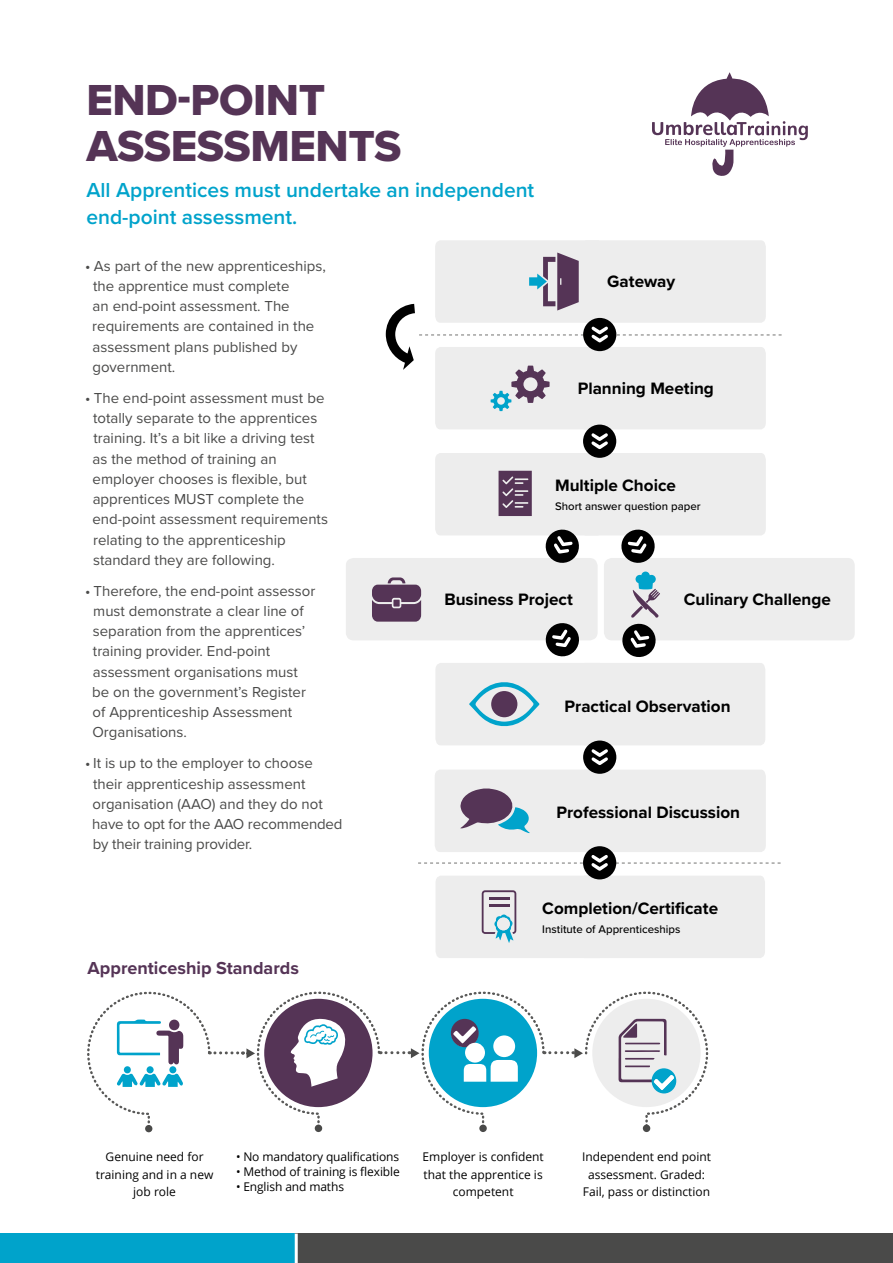
<style>
.page{position:relative;width:893px;height:1263px;background:#fff}
.page>*{position:absolute;margin:0;border:0;box-sizing:border-box;transform-origin:0 0}
.t1{font:45px/46.5px "Proxima Nova Extrabld";letter-spacing:-.01em;color:#553456}
.t2{font:600 21px/27px "Proxima Nova";color:#00a3cb}
.t3{font:700 18px "Proxima Nova";color:#553456}
.t4{font:700 17.1px "Proxima Nova";color:#000}
.t5{font:15px/20.2px "Proxima Nova";color:#4a4a49}
.t6{font:12px/17.2px "Open Sans";color:#000;text-align:center}
.t7{font:500 11.4px "Proxima Nova";color:#000}
</style>
<div class="page">
<div style="left:315px;top:1124px;width:7px;height:8px;background:#4a4a49;border-radius:50%"></div>
<div style="left:479px;top:1124px;width:8px;height:8px;background:#4a4a49;border-radius:50%"></div>
<div style="left:643px;top:1124px;width:7px;height:8px;background:#4a4a49;border-radius:50%"></div>
<div style="left:145px;top:1125px;width:7px;height:7px;background:#4a4a49;border-radius:50%"></div>
<svg style="left:87px;top:991px;width:622px;height:137px"></svg>
<div style="left:295px;top:1233px;width:598px;height:30px;background:#4a4a49"></div>
<div style="left:0;top:1233px;width:295px;height:30px;background:#00a3cb"></div>
<hr style="left:295px;top:1233px;width:3px;height:30px;background:#fff">
<svg style="left:652px;top:72px;width:156px;height:104px"></svg>
<div style="left:346px;top:558px;width:252px;height:82px;background:#ededed;border-radius:8px"></div>
<svg style="left:372px;top:240px;width:483px;height:718px"></svg>
<h1 class="t1" style="left:86px;top:76px;width:316px">END-POINT<br>ASSESSMENTS</h1>
<h2 class="t2" style="left:86px;top:176px;width:449px">All Apprentices must undertake an independent end-point assessment.</h2>
<p class="t5" style="left:92px;top:255px;width:235px;text-indent:-7px">• As part of the new apprenticeships, the apprentice must complete<br>an end-point assessment. The requirements are contained in the assessment plans published by government.</p>
<p class="t5" style="left:92px;top:387px;width:237px;text-indent:-7px">• The end-point assessment must be totally separate to the apprentices training. It’s a bit like a driving test as the method of training an employer chooses is flexible, but apprentices MUST complete the end-point assessment requirements relating to the apprenticeship standard they are following.</p>
<p class="t5" style="left:92px;top:580px;width:225px;text-indent:-7px">• Therefore, the end-point assessor must demonstrate a clear line of separation from the apprentices’ training provider. End-point assessment organisations must be on the government’s Register of Apprenticeship Assessment<br>Organisations.</p>
<p class="t5" style="left:92px;top:752px;width:252px;text-indent:-7px">• It is up to the employer to choose their apprenticeship assessment organisation (AAO) and they do not have to opt for the AAO recommended by their training provider.</p>
<p class="t4" style="left:607px;top:269px;width:70px">Gateway</p>
<p class="t4" style="left:578px;top:376px;width:138px">Planning Meeting</p>
<p class="t4" style="left:555px;top:473px;width:122px">Multiple Choice</p>
<p class="t7" style="left:555px;top:497px;width:147px">Short answer question paper</p>
<p class="t4" style="left:444px;top:587px;width:130px">Business Project</p>
<p class="t4" style="left:684px;top:587px;width:149px">Culinary Challenge</p>
<p class="t4" style="left:564px;top:693px;width:168px">Practical Observation</p>
<p class="t4" style="left:556px;top:800px;width:185px">Professional Discussion</p>
<p class="t3" style="left:88px;top:955px;width:213px">Apprenticeship Standards</p>
<p class="t4" style="left:542px;top:896px;width:177px">Completion/Certificate</p>
<p class="t7" style="left:542px;top:920px;width:140px">Institute of Apprenticeships</p>
<p class="t6" style="left:96px;top:1148px;width:119px">Genuine need for training and in a new job role</p>
<p class="t6" style="left:236px;top:1148px;width:165px">• No mandatory qualifications</p>
<p class="t6" style="left:236px;top:1163px;width:165px">• Method of training is flexible</p>
<p class="t6" style="left:236px;top:1178px;width:110px">• English and maths</p>
<p class="t6" style="left:423px;top:1148px;width:123px">Employer is confident that the apprentice is competent</p>
<p class="t6" style="left:582px;top:1148px;width:130px">Independent end point assessment. Graded:<br>Fail, pass or distinction</p>
</div>
